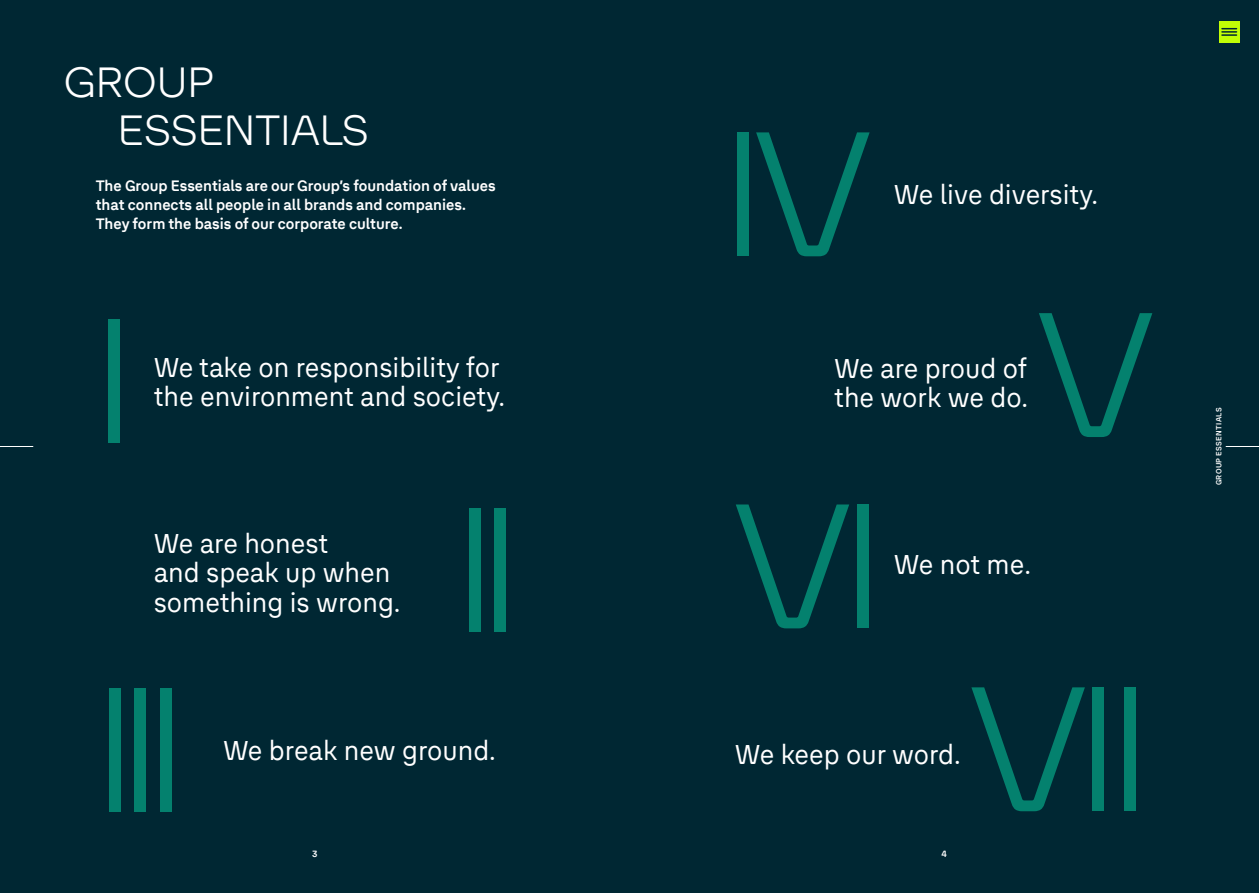
<style>
.page{position:relative;width:1259px;height:893px;background:#fff}
.page>*{position:absolute;margin:0;border:0;box-sizing:border-box;transform-origin:0 0}
.t1{font:300 177px/372px "The Group HEAD";letter-spacing:-.07em;color:#04816e}
.t2{font:300 42px/48px "The Group HEAD";color:#fff}
.t3{font:27px/29.2px "The Group TEXT";color:#fff}
.t4{font:700 15px/18.8px "The Group TEXT";color:#fff}
.t5{font:700 9px "The Group TEXT";color:#fff}
.t6{font:700 7.5px "The Group TEXT";letter-spacing:.05em;color:#fff}
</style>
<div class="page">
<div style="left:0;top:0;width:629px;height:893px;background:#002733"></div>
<div style="left:629px;top:0;width:630px;height:893px;background:#002733"></div>
<hr style="left:0;top:446px;width:33px;height:1px;background:#fff">
<hr style="left:1225px;top:446px;width:34px;height:1px;background:#fff">
<div style="left:1218px;top:21px;width:21px;height:22px;background:#c2fe06"></div>
<svg style="left:1222px;top:28px;width:14px;height:8px"></svg>
<h2 class="t2" style="left:118px;top:56px;width:252px;text-indent:-54px">GROUP<br>ESSENTIALS</h2>
<p class="t4" style="left:96px;top:176px;width:401px">The Group Essentials are our Group’s foundation of values that connects all people in all brands and companies.<br>They form the basis of our corporate culture.</p>
<h1 class="t1" style="left:92px;top:184px;width:46px">I</h1>
<p class="t3" style="left:154px;top:351px;width:353px">We take on responsibility for the environment and society.</p>
<p class="t3" style="left:154px;top:527px;width:248px">We are honest<br>and speak up when something is wrong.</p>
<h1 class="t1" style="left:453px;top:373px;width:71px">II</h1>
<h1 class="t1" style="left:93px;top:553px;width:96px">III</h1>
<p class="t3" style="left:223px;top:734px;width:274px">We break new ground.</p>
<h1 class="t1" style="left:720px;top:-3px;width:166px">IV<br>VI</h1>
<p class="t3" style="left:894px;top:178px;width:206px">We live diversity.</p>
<h1 class="t1" style="left:1035px;top:178px;width:122px">V</h1>
<p class="t3" style="left:834px;top:352px;width:195px">We are proud of the work we do.</p>
<p class="t3" style="left:894px;top:548px;width:139px">We not me.</p>
<p class="t3" style="left:735px;top:737px;width:227px">We keep our word.</p>
<h1 class="t1" style="left:968px;top:552px;width:186px">VII</h1>
<p class="t5" style="left:312px;top:847px;width:7px">3</p>
<p class="t5" style="left:941px;top:847px;width:7px">4</p>
<p class="t6" style="left:1213px;top:485px;width:79px;rotate:-90deg">GROUP ESSENTIALS</p>
</div>
